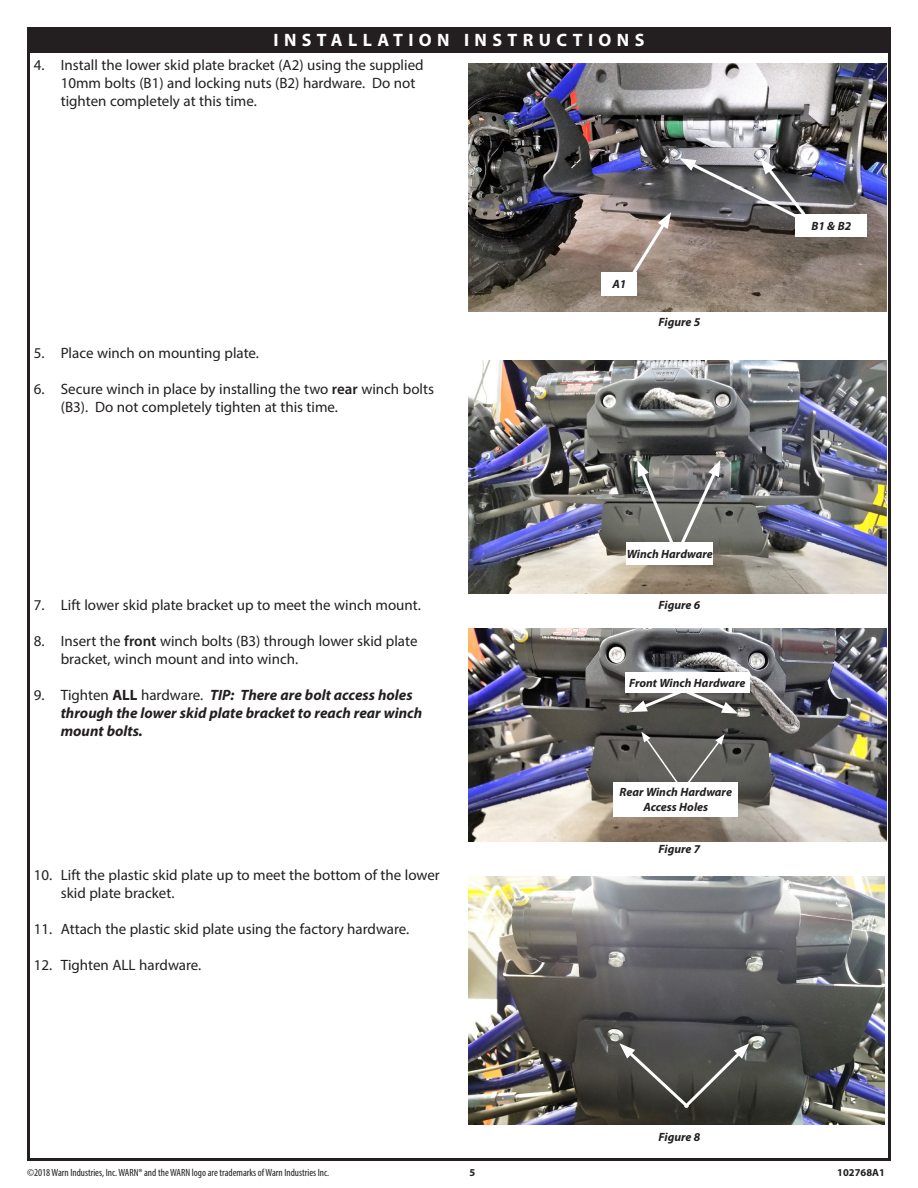
<style>
.page{position:relative;width:918px;height:1188px;background:#fff}
.page>*{position:absolute;margin:0;border:0;box-sizing:border-box;transform-origin:0 0}
.Main_Headers{font:700 18px "Myriad Pro";letter-spacing:.3em;color:#fff}
.Main_Numbered{font:15px/18px "Myriad Pro";color:#231f20}
.Main_Numbered-2{font:italic 700 15px/18px "Myriad Pro";color:#231f20}
.Figure_Normal{font:italic 700 12px/15px "Myriad Pro";color:#231f20;text-align:center}
.t1{font:condensed 10.5px "Myriad Pro";color:#231f20}
.t2{font:700 10.5px "Myriad Pro";color:#231f20}
.s1{font-weight:600}
.s2{font-weight:400;font-style:normal}
.s3{font-style:normal}
</style>
<div class="page">
<div style="left:28px;top:27px;width:862px;height:25px;background:#231f20"></div>
<img style="left:468px;top:63px;width:419px;height:249px">
<img style="left:468px;top:629px;width:419px;height:212px">
<img style="left:468px;top:876px;width:417px;height:249px">
<img style="left:468px;top:360px;width:419px;height:234px">
<svg style="left:624px;top:212px;width:47px;height:75px;background:#a49388"></svg>
<div style="left:602px;top:272px;width:35px;height:23px;background:#fff"></div>
<svg style="left:680px;top:158px;width:137px;height:71px;background:#6d6c6e"></svg>
<div style="left:795px;top:214px;width:72px;height:23px;background:#fff"></div>
<svg style="left:637px;top:460px;width:83px;height:97px;background:#7d7d79"></svg>
<svg style="left:631px;top:693px;width:107px;height:21px;background:#6c6a67"></svg>
<div style="left:626px;top:542px;width:87px;height:23px;background:#fff"></div>
<div style="left:625px;top:672px;width:124px;height:21px;background:#fff"></div>
<svg style="left:641px;top:732px;width:84px;height:50px;background:#656560"></svg>
<div style="left:614px;top:782px;width:124px;height:34px;background:#fff"></div>
<svg style="left:619px;top:1043px;width:130px;height:68px;background:#51514d"></svg>
<p class="Main_Headers" style="left:273px;top:29px;width:373px">INSTALLATION INSTRUCTIONS</p>
<p class="Main_Numbered" style="left:61px;top:56px;width:364px;text-indent:-27px">4. Install the lower skid plate bracket (A2) using the supplied<br>10mm bolts (B1) and locking nuts (B2) hardware. Do not tighten completely at this time.</p>
<p class="Main_Numbered" style="left:34px;top:344px;width:227px">5. Place winch on mounting plate.</p>
<p class="Main_Numbered" style="left:61px;top:380px;width:375px;text-indent:-27px">6. Secure winch in place by installing the two <span class="s1">rear</span> winch bolts (B3). Do not completely tighten at this time.</p>
<p class="Main_Numbered" style="left:34px;top:596px;width:389px">7. Lift lower skid plate bracket up to meet the winch mount.</p>
<p class="Main_Numbered" style="left:61px;top:632px;width:358px;text-indent:-27px">8. Insert the <span class="s1">front</span> winch bolts (B3) through lower skid plate bracket, winch mount and into winch.</p>
<p class="Main_Numbered-2" style="left:61px;top:686px;width:363px;text-indent:-27px"><span class="s2">9. Tighten</span> <span class="s3">ALL</span> <span class="s2">hardware.</span> TIP: There are bolt access holes through the lower skid plate bracket to reach rear winch mount bolts.</p>
<p class="Main_Numbered" style="left:61px;top:866px;width:381px;text-indent:-27px">10. Lift the plastic skid plate up to meet the bottom of the lower skid plate bracket.</p>
<p class="Main_Numbered" style="left:34px;top:920px;width:377px">11. Attach the plastic skid plate using the factory hardware.</p>
<p class="Main_Numbered" style="left:34px;top:956px;width:169px">12. Tighten ALL hardware.</p>
<p class="Figure_Normal" style="left:612px;top:276px;width:15px">A1</p>
<p class="Figure_Normal" style="left:659px;top:314px;width:43px">Figure 5</p>
<p class="Figure_Normal" style="left:811px;top:218px;width:41px">B1 &amp; B2</p>
<p class="Figure_Normal" style="left:627px;top:546px;width:88px">Winch Hardware</p>
<p class="Figure_Normal" style="left:659px;top:597px;width:43px">Figure 6</p>
<p class="Figure_Normal" style="left:629px;top:675px;width:118px">Front Winch Hardware</p>
<p class="Figure_Normal" style="left:620px;top:784px;width:114px">Rear Winch Hardware<br>Access Holes</p>
<p class="Figure_Normal" style="left:659px;top:841px;width:43px">Figure 7</p>
<p class="Figure_Normal" style="left:659px;top:1129px;width:43px">Figure 8</p>
<p class="t1" style="left:27px;top:1166px;width:304px">©2018 Warn Industries, Inc. WARN® and the WARN logo are trademarks of Warn Industries Inc.</p>
<p class="t2" style="left:470px;top:1165px;width:7px">5</p>
<p class="t2" style="left:837px;top:1165px;width:49px">102768A1</p>
</div>
